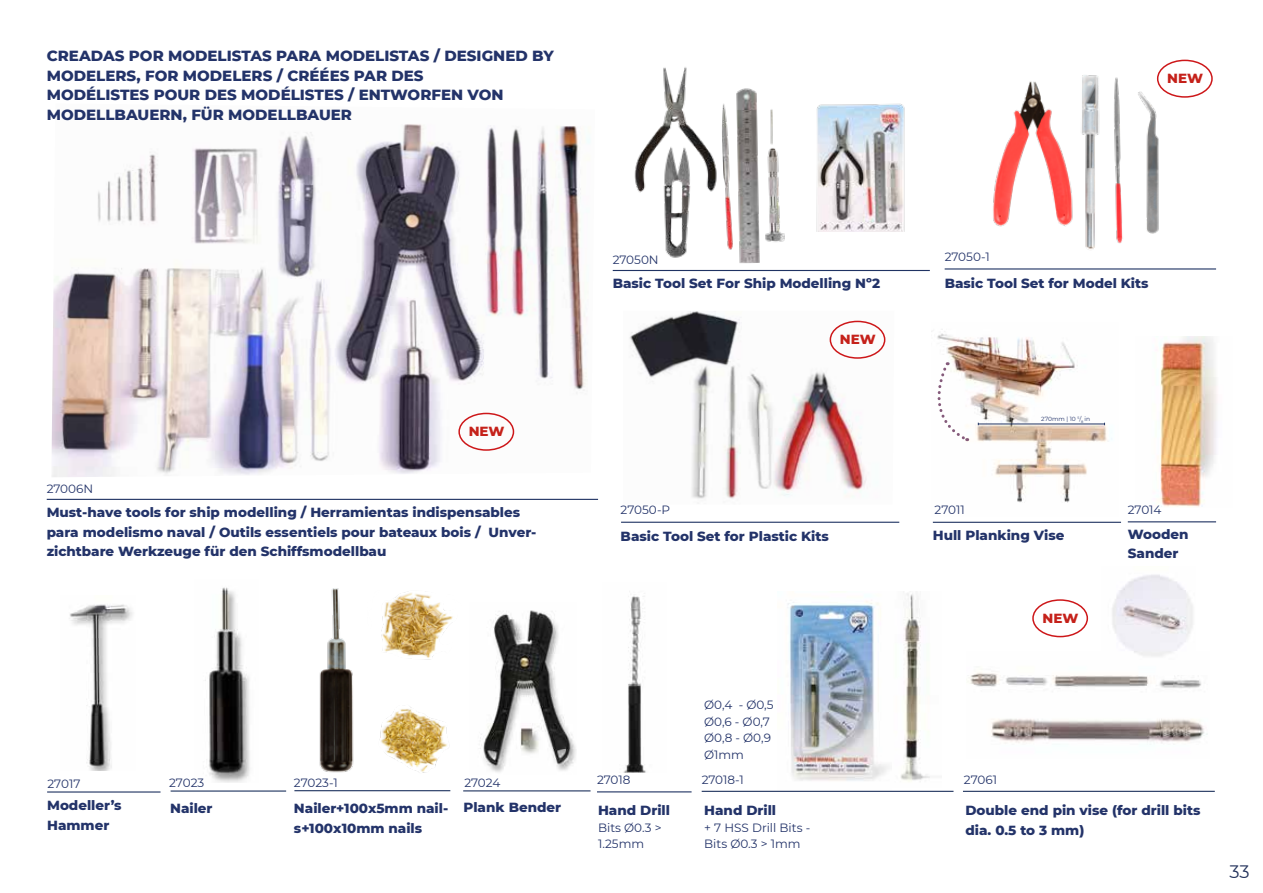
<style>
.page{position:relative;width:1263px;height:893px;background:#fff}
.page>*{position:absolute;margin:0;border:0;box-sizing:border-box;transform-origin:0 0}
.t1{font:18px "Montserrat";color:#24335c}
.t2{font:800 15px/19.5px "Montserrat";color:#233369}
.t3{font:800 13.5px/19.5px "Montserrat";color:#233369}
.t4{font:800 13.5px "Montserrat";letter-spacing:-.005em;color:#c5211a}
.t5{font:12px/16.5px "Montserrat";color:#233369}
.t6{font:6px "Montserrat";color:#233369}
</style>
<div class="page">
<img style="left:931px;top:329px;width:181px;height:174px">
<img style="left:900px;top:593px;width:30px;height:189px">
<img style="left:777px;top:601px;width:115px;height:190px">
<img style="left:862px;top:103px;width:43px;height:129px">
<img style="left:993px;top:59px;width:219px;height:191px">
<img style="left:612px;top:67px;width:250px;height:205px">
<hr style="left:945px;top:268px;width:271px;height:2px;background:#203363">
<hr style="left:621px;top:522px;width:278px;height:1px;background:#203363">
<hr style="left:613px;top:270px;width:317px;height:1px;background:#203363">
<hr style="left:47px;top:499px;width:551px;height:1px;background:#203363">
<img style="left:69px;top:604px;width:64px;height:166px">
<hr style="left:933px;top:522px;width:188px;height:1px;background:#203361">
<hr style="left:47px;top:791px;width:114px;height:2px;background:#203361">
<img style="left:1158px;top:336px;width:59px;height:171px">
<hr style="left:1128px;top:521px;width:88px;height:1px;background:#203361">
<img style="left:205px;top:587px;width:45px;height:196px">
<img style="left:319px;top:588px;width:134px;height:185px">
<hr style="left:171px;top:790px;width:115px;height:2px;background:#1e335f">
<hr style="left:294px;top:790px;width:156px;height:1px;background:#1e335f">
<img style="left:480px;top:610px;width:96px;height:162px">
<hr style="left:463px;top:790px;width:127px;height:1px;background:#20335e">
<hr style="left:702px;top:791px;width:251px;height:1px;background:#20335e">
<hr style="left:963px;top:791px;width:252px;height:1px;background:#20335e">
<img style="left:623px;top:596px;width:23px;height:177px">
<hr style="left:597px;top:791px;width:95px;height:1px;background:#203363">
<img style="left:629px;top:311px;width:257px;height:188px">
<div style="left:1157px;top:60px;width:56px;height:38px;border:2px solid #cd1719;border-radius:50%"></div>
<div style="left:830px;top:321px;width:55px;height:38px;border:2px solid #cd1719;border-radius:50%"></div>
<div style="left:1032px;top:599px;width:56px;height:38px;border:2px solid #cd1719;border-radius:50%"></div>
<img style="left:51px;top:124px;width:539px;height:353px">
<svg style="left:931px;top:362px;width:37px;height:80px"></svg>
<hr style="left:978px;top:424px;width:126px;height:1px;background:#203363">
<img style="left:967px;top:672px;width:241px;height:73px">
<img style="left:1112px;top:575px;width:81px;height:82px">
<div style="left:458px;top:413px;width:56px;height:38px;border:2px solid #cd1719;border-radius:50%"></div>
<p class="t2" style="left:47px;top:45px;width:509px">CREADAS POR MODELISTAS PARA MODELISTAS / DESIGNED BY MODELERS, FOR MODELERS / CRÉÉES PAR DES<br>MODÉLISTES POUR DES MODÉLISTES / ENTWORFEN VON MODELLBAUERN, FÜR MODELLBAUER</p>
<p class="t4" style="left:1167px;top:69px;width:37px">NEW</p>
<p class="t5" style="left:47px;top:480px;width:48px">27006N</p>
<p class="t4" style="left:469px;top:422px;width:37px">NEW</p>
<p class="t3" style="left:47px;top:502px;width:491px">Must-have tools for ship modelling / Herramientas indispensables para modelismo naval / Outils essentiels pour bateaux bois / Unver&shy;zichtbare Werkzeuge für den Schiffsmodellbau</p>
<p class="t5" style="left:613px;top:251px;width:48px">27050N</p>
<p class="t5" style="left:945px;top:248px;width:47px">27050-1</p>
<p class="t3" style="left:613px;top:273px;width:269px">Basic Tool Set For Ship Modelling Nº2</p>
<p class="t3" style="left:945px;top:273px;width:205px">Basic Tool Set for Model Kits</p>
<p class="t5" style="left:621px;top:501px;width:51px">27050-P</p>
<p class="t4" style="left:840px;top:330px;width:37px">NEW</p>
<p class="t5" style="left:935px;top:501px;width:32px">27011</p>
<p class="t6" style="left:1041px;top:415px;width:50px">270mm | 10 <sup>5</sup>/<sub>8</sub> in</p>
<p class="t3" style="left:621px;top:526px;width:210px">Basic Tool Set for Plastic Kits</p>
<p class="t3" style="left:933px;top:524px;width:133px">Hull Planking Vise</p>
<p class="t4" style="left:1042px;top:608px;width:37px">NEW</p>
<p class="t5" style="left:1128px;top:501px;width:35px">27014</p>
<p class="t3" style="left:1128px;top:523px;width:62px">Wooden<br>Sander</p>
<p class="t5" style="left:704px;top:696px;width:71px">Ø0,4 - Ø0,5<br>Ø0,6 - Ø0,7<br>Ø0,8 - Ø0,9<br>Ø1mm</p>
<p class="t5" style="left:48px;top:775px;width:34px">27017</p>
<p class="t5" style="left:597px;top:771px;width:35px">27018</p>
<p class="t5" style="left:702px;top:771px;width:44px">27018-1</p>
<p class="t5" style="left:964px;top:771px;width:35px">27061</p>
<p class="t5" style="left:169px;top:774px;width:37px">27023</p>
<p class="t5" style="left:294px;top:774px;width:45px">27023-1</p>
<p class="t5" style="left:464px;top:774px;width:37px">27024</p>
<p class="t3" style="left:47px;top:795px;width:76px">Modeller’s<br>Hammer</p>
<p class="t3" style="left:170px;top:798px;width:44px">Nailer</p>
<p class="t3" style="left:294px;top:798px;width:156px">Nailer+100x5mm nail&shy;s+100x10mm nails</p>
<p class="t3" style="left:463px;top:797px;width:99px">Plank Bender</p>
<p class="t3" style="left:704px;top:800px;width:73px">Hand Drill</p>
<p class="t3" style="left:598px;top:800px;width:73px">Hand Drill</p>
<p class="t5" style="left:598px;top:819px;width:65px">Bits Ø0.3 &gt;<br>1.25mm</p>
<p class="t5" style="left:704px;top:819px;width:108px">+ 7 HSS Drill Bits -<br>Bits Ø0.3 &gt; 1mm</p>
<p class="t3" style="left:965px;top:800px;width:237px">Double end pin vise (for drill bits dia. 0.5 to 3 mm)</p>
<h1 class="t1" style="left:1229px;top:859px;width:22px">33</h1>
</div>
